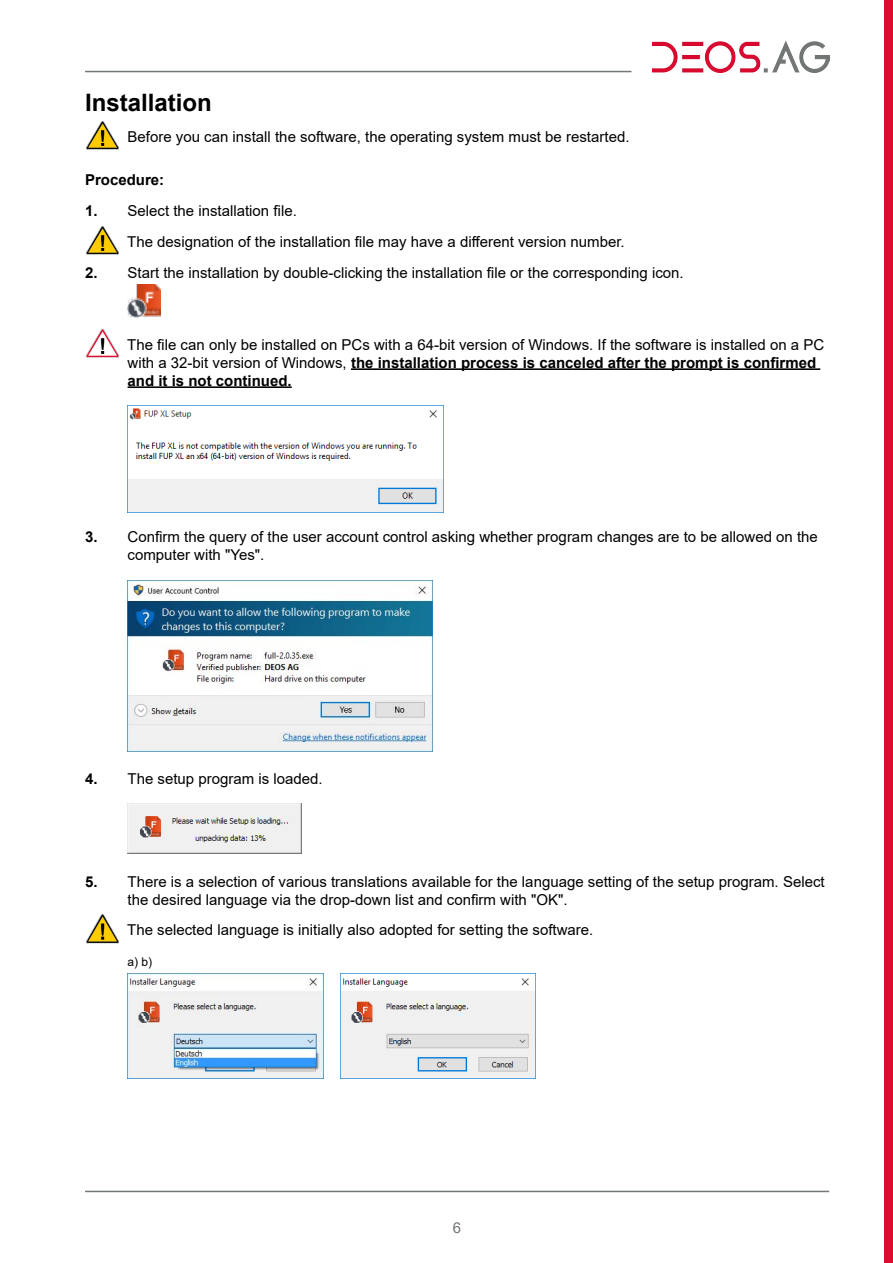
<style>
.page{position:relative;width:893px;height:1263px;background:#fff}
.page>*{position:absolute;margin:0;border:0;box-sizing:border-box;transform-origin:0 0}
.Ü_1_-_Beginn_nächste{font:700 24px "Arial";color:#000}
.Aufzählung_Anleitung{font:15px/18px "Arial";color:#000}
.Hinweis_0____3____10{font:15px/18px "Arial";color:#000}
.Absatz_10_fett__3{font:700 15px "Arial";color:#000}
.t1{font:15px "Arial";color:#727777}
.Hinweis_0___0____10{font:12px "Arial";color:#000}
.s1{font-weight:700}
</style>
<div class="page">
<hr style="left:85px;top:1191px;width:744px;height:1px;background:#727777">
<hr style="left:85px;top:71px;width:546px;height:1px;background:#727777">
<img style="left:653px;top:41px;width:176px;height:31px">
<hr style="left:351px;top:368px;width:469px;height:2px;background:#000">
<hr style="left:128px;top:386px;width:164px;height:2px;background:#000">
<img style="left:86px;top:121px;width:32px;height:29px">
<img style="left:86px;top:226px;width:32px;height:29px">
<img style="left:128px;top:285px;width:33px;height:33px">
<img style="left:86px;top:329px;width:32px;height:29px">
<img style="left:128px;top:408px;width:315px;height:104px">
<img style="left:128px;top:580px;width:305px;height:172px">
<img style="left:128px;top:804px;width:173px;height:50px">
<img style="left:86px;top:915px;width:32px;height:29px">
<img style="left:128px;top:973px;width:195px;height:105px">
<img style="left:340px;top:973px;width:196px;height:105px">
<div style="left:884px;top:0;width:9px;height:1263px;background:#dd0b2f"></div>
<p class="Ü_1_-_Beginn_nächste" style="left:85px;top:86px;width:128px">Installation</p>
<p class="Hinweis_0____3____10" style="left:128px;top:127px;width:503px">Before you can install the software, the operating system must be restarted.</p>
<p class="Absatz_10_fett__3" style="left:85px;top:169px;width:81px">Procedure:</p>
<p class="Aufzählung_Anleitung" style="left:85px;top:202px;width:213px"><span class="s1">1.</span> Select the installation file.</p>
<p class="Hinweis_0____3____10" style="left:127px;top:232px;width:499px">The designation of the installation file may have a different version number.</p>
<p class="Aufzählung_Anleitung" style="left:85px;top:263px;width:600px"><span class="s1">2.</span> Start the installation by double-clicking the installation file or the corresponding icon.</p>
<p class="Hinweis_0____3____10" style="left:127px;top:335px;width:698px">The file can only be installed on PCs with a 64-bit version of Windows. If the software is installed on a PC with a 32-bit version of Windows, <span class="s1">the installation process is canceled after the prompt is confirmed and it is not continued.</span></p>
<p class="Aufzählung_Anleitung" style="left:128px;top:528px;width:692px;text-indent:-43px"><span class="s1">3.</span> Confirm the query of the user account control asking whether program changes are to be allowed on the computer with "Yes".</p>
<p class="Aufzählung_Anleitung" style="left:85px;top:769px;width:239px"><span class="s1">4.</span> The setup program is loaded.</p>
<p class="Aufzählung_Anleitung" style="left:128px;top:872px;width:699px;text-indent:-43px"><span class="s1">5.</span> There is a selection of various translations available for the language setting of the setup program. Select the desired language via the drop-down list and confirm with "OK".</p>
<p class="Hinweis_0____3____10" style="left:127px;top:921px;width:468px">The selected language is initially also adopted for setting the software.</p>
<p class="Hinweis_0___0____10" style="left:128px;top:954px;width:26px">a) b)</p>
<p class="t1" style="left:453px;top:1217px;width:10px">6</p>
</div>
